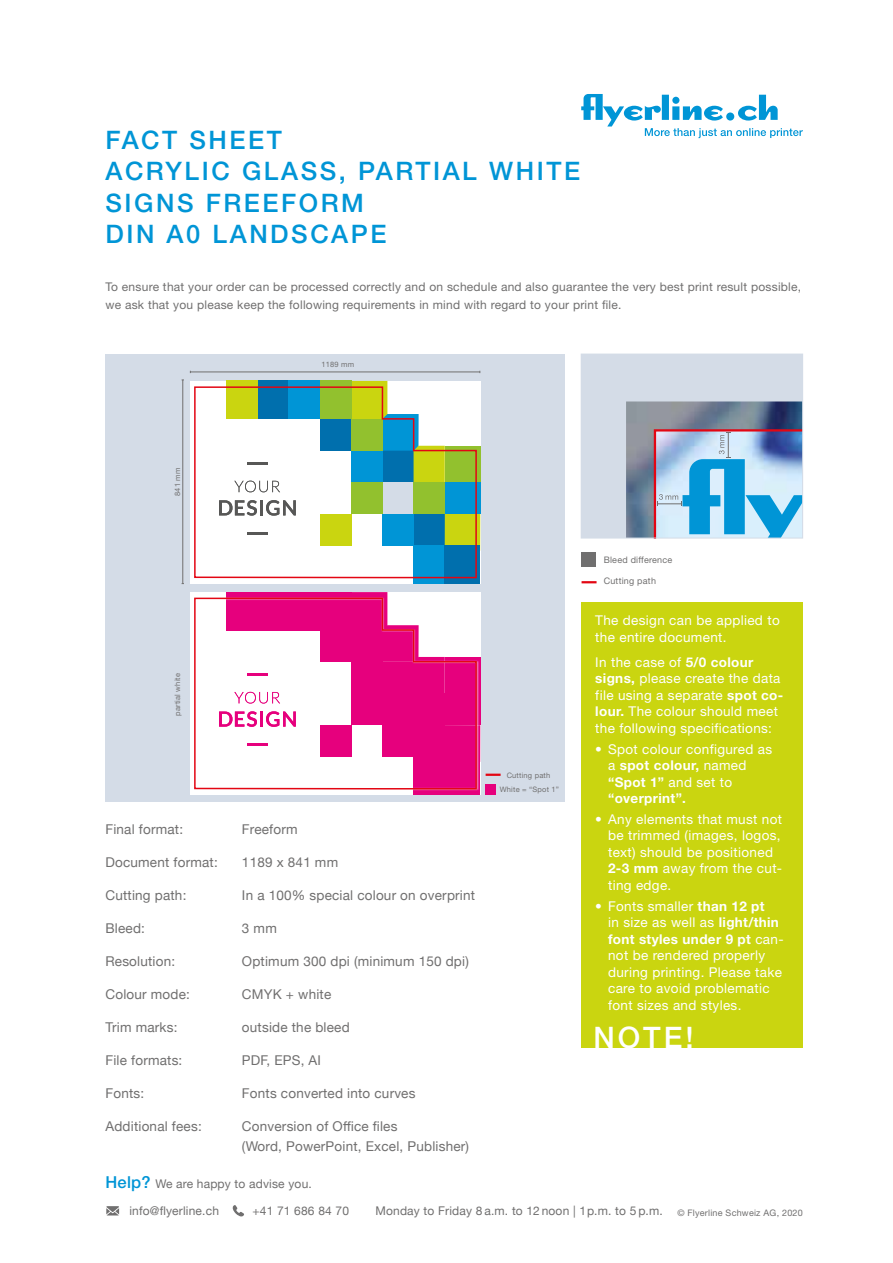
<style>
.page{position:relative;width:893px;height:1263px;background:#fff}
.page>*{position:absolute;margin:0;border:0;box-sizing:border-box;transform-origin:0 0}
.t1{font:500 29.7px "Helvetica Neue LT Std";color:#fff}
.t2{font:500 25.5px/31.5px "Helvetica Neue LT Std";letter-spacing:.1em;color:#0095d6}
.t3{font:13.5px/16.5px "Helvetica Neue LT Std";letter-spacing:.025em;color:#fff}
.t4{font:13.5px/19.5px "Helvetica Neue";letter-spacing:.015em;color:#706f6f}
.t5{font:13.5px "Helvetica Neue LT Std";letter-spacing:.015em;color:#706f6f}
.t6{font:12px/18px "Helvetica Neue LT Std";letter-spacing:.02em;color:#706f6f}
.t7{font:12px "Helvetica Neue";letter-spacing:.015em;color:#706f6f}
.t8{font:9px "Helvetica Neue LT Std";letter-spacing:.025em;color:#706f6f}
.t9{font:7.5px/14.4px "Helvetica Neue LT Std";letter-spacing:.025em;color:#706f6f;text-align:center}
.s1{font-weight:700}
.s2{font-family:"Helvetica Neue LT Std";font-weight:500;font-size:16.5px;color:#0095d6}
</style>
<div class="page">
<svg style="left:581px;top:94px;width:222px;height:44px"></svg>
<svg style="left:106px;top:1206px;width:13px;height:9px"></svg>
<svg style="left:232px;top:1205px;width:12px;height:11px"></svg>
<div style="left:581px;top:354px;width:222px;height:184px;background:#d4dce7"></div>
<img style="left:626px;top:401px;width:175px;height:135px">
<svg style="left:653px;top:428px;width:148px;height:108px;background:#85b7db"></svg>
<div style="left:581px;top:354px;width:222px;height:184px;border:1px solid #d4dce7"></div>
<svg style="left:582px;top:581px;width:15px;height:2px"></svg>
<div style="left:581px;top:552px;width:15px;height:15px;background:#706f6f"></div>
<div style="left:581px;top:602px;width:222px;height:446px;background:#cad510"></div>
<div style="left:105px;top:354px;width:460px;height:448px;background:#d4dce7"></div>
<div style="left:190px;top:381px;width:290px;height:203px;background:#fff"></div>
<div style="left:258px;top:381px;width:31px;height:38px;background:#006fad"></div>
<div style="left:289px;top:381px;width:31px;height:38px;background:#0095d6"></div>
<div style="left:414px;top:546px;width:31px;height:38px;background:#0095d6"></div>
<div style="left:226px;top:381px;width:32px;height:38px;background:#cad510"></div>
<svg style="left:351px;top:381px;width:36px;height:5px"></svg>
<div style="left:445px;top:514px;width:35px;height:37px;background:#cad510"></div>
<div style="left:320px;top:381px;width:31px;height:38px;background:#92c12e"></div>
<div style="left:445px;top:446px;width:35px;height:41px;background:#92c12e"></div>
<div style="left:445px;top:482px;width:35px;height:32px;background:#0095d6"></div>
<div style="left:445px;top:546px;width:35px;height:38px;background:#006fad"></div>
<svg style="left:194px;top:386px;width:284px;height:193px"></svg>
<div style="left:190px;top:592px;width:290px;height:203px;background:#fff"></div>
<div style="left:258px;top:592px;width:31px;height:38px;background:#e6007d"></div>
<div style="left:289px;top:592px;width:31px;height:38px;background:#e6007d"></div>
<svg style="left:414px;top:757px;width:31px;height:38px"></svg>
<div style="left:226px;top:592px;width:32px;height:38px;background:#e6007d"></div>
<svg style="left:351px;top:592px;width:36px;height:4px"></svg>
<div style="left:445px;top:725px;width:35px;height:37px;background:#ea2c93"></div>
<div style="left:320px;top:592px;width:31px;height:38px;background:#e6007d"></div>
<svg style="left:478px;top:657px;width:2px;height:36px"></svg>
<div style="left:445px;top:693px;width:35px;height:32px;background:#ea2c93"></div>
<svg style="left:445px;top:757px;width:35px;height:38px"></svg>
<svg style="left:194px;top:597px;width:284px;height:193px"></svg>
<svg style="left:486px;top:774px;width:15px;height:2px"></svg>
<div style="left:486px;top:784px;width:10px;height:10px;background:#e6007d"></div>
<hr style="left:183px;top:380px;width:1px;height:204px;background:#706f6f">
<hr style="left:190px;top:372px;width:290px;height:1px;background:#706f6f">
<h2 class="t2" style="left:105px;top:124px;width:476px">FACT SHEET<br>ACRYLIC GLASS, PARTIAL WHITE<br>SIGNS FREEFORM<br>DIN A0 LANDSCAPE</h2>
<p class="t6" style="left:105px;top:278px;width:697px">To ensure that your order can be processed correctly and on schedule and also guarantee the very best print result possible, we ask that you please keep the following requirements in mind with regard to your print file.</p>
<p class="t9" style="left:321px;top:357px;width:34px">1189 mm</p>
<p class="t9" style="left:170px;top:496px;width:30px;rotate:-90deg">841 mm</p>
<p class="t9" style="left:170px;top:716px;width:44px;rotate:-90deg">partial white</p>
<p class="t4" style="left:105px;top:820px;width:79px">Final format:</p>
<p class="t4" style="left:242px;top:820px;width:57px">Freeform</p>
<p class="t4" style="left:105px;top:853px;width:114px">Document format:</p>
<p class="t5" style="left:242px;top:854px;width:98px">1189 x 841 mm</p>
<p class="t4" style="left:105px;top:886px;width:82px">Cutting path:</p>
<p class="t4" style="left:242px;top:886px;width:235px">In a 100% special colour on overprint</p>
<p class="t4" style="left:105px;top:919px;width:41px">Bleed:</p>
<p class="t4" style="left:242px;top:919px;width:36px">3 mm</p>
<p class="t4" style="left:105px;top:952px;width:71px">Resolution:</p>
<p class="t4" style="left:242px;top:952px;width:228px">Optimum 300 dpi (minimum 150 dpi)</p>
<p class="t4" style="left:105px;top:985px;width:86px">Colour mode:</p>
<p class="t4" style="left:242px;top:985px;width:91px">CMYK + white</p>
<p class="t4" style="left:105px;top:1018px;width:74px">Trim marks:</p>
<p class="t4" style="left:242px;top:1018px;width:109px">outside the bleed</p>
<p class="t4" style="left:105px;top:1051px;width:78px">File formats:</p>
<p class="t4" style="left:242px;top:1051px;width:81px">PDF, EPS, AI</p>
<p class="t4" style="left:105px;top:1084px;width:40px">Fonts:</p>
<p class="t4" style="left:242px;top:1084px;width:175px">Fonts converted into curves</p>
<p class="t4" style="left:105px;top:1117px;width:98px">Additional fees:</p>
<p class="t4" style="left:242px;top:1117px;width:229px">Conversion of Office files<br>(Word, PowerPoint, Excel, Publisher)</p>
<p class="t9" style="left:500px;top:768px;width:61px">Cutting path<br>White = “Spot 1”</p>
<p class="t8" style="left:604px;top:554px;width:70px">Bleed difference</p>
<p class="t8" style="left:604px;top:576px;width:54px">Cutting path</p>
<p class="t3" style="left:595px;top:612px;width:186px">The design can be applied to the entire document.</p>
<p class="t3" style="left:595px;top:653px;width:190px">In the case of <span class="s1">5/0 colour signs,</span> please create the data file using a separate <span class="s1">spot co&shy;lour.</span> The colour should meet the following specifications:</p>
<p class="t3" style="left:608px;top:740px;width:166px;text-indent:-13px">• Spot colour configured as a <span class="s1">spot colour,</span> named <span class="s1">“Spot 1”</span> and set to <span class="s1">“overprint”.</span></p>
<p class="t3" style="left:608px;top:810px;width:176px;text-indent:-13px">• Any elements that must not be trimmed (images, logos, text) should be positioned<br><span class="s1">2-3 mm</span> away from the cut&shy;ting edge.</p>
<p class="t3" style="left:608px;top:897px;width:177px;text-indent:-13px">• Fonts smaller <span class="s1">than 12 pt<br></span>in size as well as <span class="s1">light/thin font styles under 9 pt</span> can&shy;not be rendered properly during printing. Please take care to avoid problematic font sizes and styles.</p>
<h1 class="t1" style="left:593px;top:1019px;width:102px">NOTE!</h1>
<p class="t7" style="left:105px;top:1175px;width:208px"><span class="s2">Help?</span> We are happy to advise you.</p>
<p class="t7" style="left:129px;top:1202px;width:91px">info@flyerline.ch</p>
<p class="t7" style="left:252px;top:1202px;width:98px">+41 71 686 84 70</p>
<p class="t7" style="left:375px;top:1202px;width:429px">Monday to Friday 8 a.m. to 12 noon | 1p.m. to 5 p.m. <sub>©</sub> <sub>Flyerline</sub> <sub>Schweiz</sub> <sub>AG,</sub> <sub>2020</sub></p>
</div>
